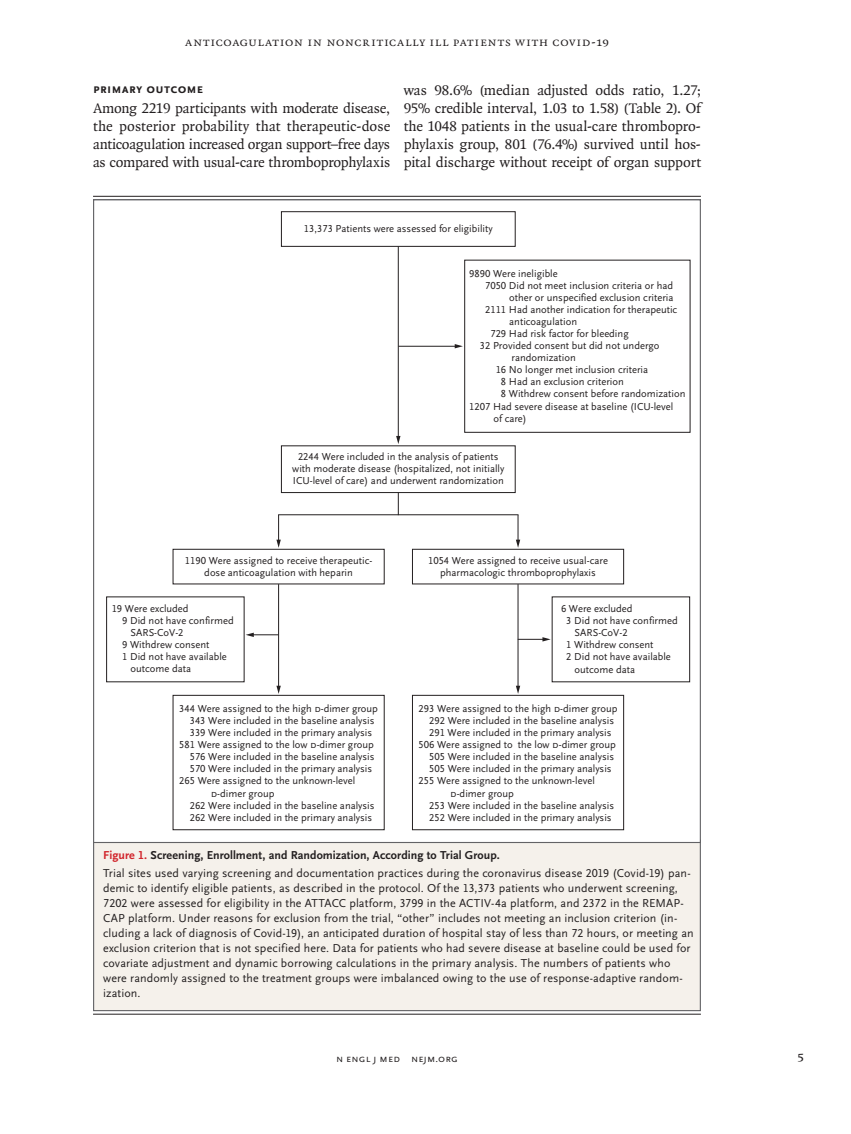
<style>
.page{position:relative;width:851px;height:1134px;background:#fff}
.page>*{position:absolute;margin:0;border:0;box-sizing:border-box;transform-origin:0 0}
.t1{font:15px/18px "OTNEJM Quadraat";letter-spacing:-.01em;color:#231f20;text-align:justify}
.t2{font:14.25px "OTNEJM Quadraat Cap";color:#231f20}
.t3{font:700 13.5px "OTNEJM Scala Sans Small LF Cap";letter-spacing:.02em;color:#231f20}
.t4{font:12.75px "OTNEJM Quadraat Small Cap";letter-spacing:.05em;color:#231f20}
.t5{font:12px/15px "OTNEJM Scala Sans LF";letter-spacing:.01em;color:#231f20}
.t6{font:10.8px "OTNEJM Scala Sans LF Cap";letter-spacing:.01em;color:#231f20}
.t7{font:10.5px/12px "OTNEJM Scala Sans LF";color:#231f20;text-align:center}
.s1{font-family:"OTNEJM Scala Sans LF Small Cap"}
.s2{font-weight:700;color:#d1232a}
.s3{font-weight:700}
</style>
<div class="page">
<hr style="left:93px;top:1014px;width:607px;height:1px;background:#231f20">
<hr style="left:93px;top:196px;width:607px;height:1px;background:#231f20">
<div style="left:94px;top:840px;width:606px;height:171px;background:#f5f1eb"></div>
<svg style="left:95px;top:211px;width:603px;height:630px"></svg>
<div style="left:173px;top:549px;width:211px;height:35px;background:#fff"></div>
<div style="left:173px;top:549px;width:211px;height:35px;border:1px solid #231f20"></div>
<div style="left:412px;top:549px;width:211px;height:35px;background:#fff"></div>
<div style="left:412px;top:549px;width:212px;height:35px;border:1px solid #231f20"></div>
<div style="left:281px;top:446px;width:234px;height:47px;background:#fff"></div>
<div style="left:281px;top:445px;width:234px;height:48px;border:1px solid #231f20"></div>
<div style="left:281px;top:212px;width:234px;height:34px;background:#fff"></div>
<div style="left:281px;top:211px;width:234px;height:36px;border:1px solid #231f20"></div>
<div style="left:464px;top:260px;width:226px;height:172px;background:#fff"></div>
<div style="left:464px;top:260px;width:226px;height:173px;border:1px solid #231f20"></div>
<hr style="left:398px;top:246px;width:1px;height:191px;background:#231f20">
<svg style="left:396px;top:436px;width:4px;height:8px"></svg>
<hr style="left:398px;top:346px;width:58px;height:1px;background:#231f20">
<svg style="left:454px;top:344px;width:9px;height:4px"></svg>
<div style="left:107px;top:597px;width:137px;height:85px;background:#fff"></div>
<div style="left:552px;top:597px;width:137px;height:85px;background:#fff"></div>
<svg style="left:276px;top:515px;width:5px;height:33px"></svg>
<svg style="left:245px;top:633px;width:33px;height:4px"></svg>
<svg style="left:518px;top:637px;width:32px;height:5px"></svg>
<svg style="left:516px;top:515px;width:4px;height:33px"></svg>
<div style="left:412px;top:695px;width:211px;height:135px;background:#fff"></div>
<div style="left:412px;top:695px;width:212px;height:135px;border:1px solid #231f20"></div>
<div style="left:173px;top:695px;width:211px;height:135px;background:#fff"></div>
<div style="left:173px;top:695px;width:211px;height:135px;border:1px solid #231f20"></div>
<hr style="left:278px;top:584px;width:1px;height:103px;background:#231f20">
<svg style="left:276px;top:686px;width:5px;height:8px"></svg>
<hr style="left:517px;top:584px;width:1px;height:103px;background:#231f20">
<svg style="left:516px;top:686px;width:4px;height:8px"></svg>
<hr style="left:278px;top:514px;width:240px;height:1px;background:#231f20">
<svg style="left:398px;top:492px;width:1px;height:22px"></svg>
<p class="t4" style="left:185px;top:35px;width:425px">Anticoagulation in Noncritically Ill Patients with Covid-19</p>
<p class="t3" style="left:93px;top:81px;width:112px">Primary Outcome</p>
<h1 class="t1" style="left:93px;top:99px;width:299px">Among 2219 participants with moderate disease, the posterior probability that therapeutic-dose anticoagulation increased organ support–free days as compared with usual-care thromboprophylaxis</h1>
<p class="t1" style="left:403px;top:81px;width:299px">was 98.6% (median adjusted odds ratio, 1.27; 95% credible interval, 1.03 to 1.58) (Table 2). Of the 1048 patients in the usual-care thrombopro&shy;phylaxis group, 801 (76.4%) survived until hos&shy;pital discharge without receipt of organ support</p>
<p class="t7" style="left:304px;top:223px;width:190px">13,373 Patients were assessed for eligibility</p>
<p class="t7" style="left:469px;top:268px;width:90px">9890 Were ineligible</p>
<p class="t7" style="left:485px;top:280px;width:189px">7050 Did not meet inclusion criteria or had</p>
<p class="t7" style="left:509px;top:292px;width:166px">other or unspecified exclusion criteria</p>
<p class="t7" style="left:485px;top:304px;width:194px">2111 Had another indication for therapeutic</p>
<p class="t7" style="left:509px;top:316px;width:69px">anticoagulation</p>
<p class="t7" style="left:490px;top:328px;width:140px">729 Had risk factor for bleeding</p>
<p class="t7" style="left:480px;top:340px;width:181px">32 Provided consent but did not undergo</p>
<p class="t7" style="left:511px;top:352px;width:66px">randomization</p>
<p class="t7" style="left:495px;top:364px;width:154px">16 No longer met inclusion criteria</p>
<p class="t7" style="left:501px;top:376px;width:124px">8 Had an exclusion criterion</p>
<p class="t7" style="left:501px;top:388px;width:186px">8 Withdrew consent before randomization</p>
<p class="t7" style="left:469px;top:400px;width:205px">1207 Had severe disease at baseline (ICU-level</p>
<p class="t7" style="left:493px;top:412px;width:35px">of care)</p>
<p class="t7" style="left:292px;top:451px;width:213px">2244 Were included in the analysis of patients with moderate disease (hospitalized, not initially<br>ICU-level of care) and underwent randomization</p>
<p class="t7" style="left:185px;top:554px;width:189px">1190 Were assigned to receive therapeutic&shy;dose anticoagulation with heparin</p>
<p class="t7" style="left:428px;top:554px;width:181px">1054 Were assigned to receive usual-care pharmacologic thromboprophylaxis</p>
<p class="t7" style="left:112px;top:603px;width:78px">19 Were excluded</p>
<p class="t7" style="left:122px;top:615px;width:113px">9 Did not have confirmed</p>
<p class="t7" style="left:131px;top:627px;width:54px">SARS-CoV-2</p>
<p class="t7" style="left:122px;top:639px;width:89px">9 Withdrew consent</p>
<p class="t7" style="left:122px;top:651px;width:106px">1 Did not have available</p>
<p class="t7" style="left:131px;top:663px;width:62px">outcome data</p>
<p class="t7" style="left:561px;top:603px;width:73px">6 Were excluded</p>
<p class="t7" style="left:566px;top:615px;width:113px">3 Did not have confirmed</p>
<p class="t7" style="left:574px;top:627px;width:54px">SARS-CoV-2</p>
<p class="t7" style="left:566px;top:639px;width:89px">1 Withdrew consent</p>
<p class="t7" style="left:566px;top:651px;width:106px">2 Did not have available</p>
<p class="t7" style="left:574px;top:663px;width:62px">outcome data</p>
<p class="t7" style="left:179px;top:703px;width:200px">344 Were assigned to the high <span class="s1">D</span>-dimer group</p>
<p class="t7" style="left:190px;top:715px;width:186px">343 Were included in the baseline analysis</p>
<p class="t7" style="left:190px;top:727px;width:184px">339 Were included in the primary analysis</p>
<p class="t7" style="left:179px;top:739px;width:196px">581 Were assigned to the low <span class="s1">D</span>-dimer group</p>
<p class="t7" style="left:190px;top:751px;width:186px">576 Were included in the baseline analysis</p>
<p class="t7" style="left:190px;top:763px;width:184px">570 Were included in the primary analysis</p>
<p class="t7" style="left:179px;top:775px;width:178px">265 Were assigned to the unknown-level</p>
<p class="t7" style="left:211px;top:787px;width:65px"><span class="s1">D</span>-dimer group</p>
<p class="t7" style="left:190px;top:799px;width:186px">262 Were included in the baseline analysis</p>
<p class="t7" style="left:190px;top:811px;width:184px">262 Were included in the primary analysis</p>
<p class="t7" style="left:418px;top:703px;width:200px">293 Were assigned to the high <span class="s1">D</span>-dimer group</p>
<p class="t7" style="left:429px;top:715px;width:186px">292 Were included in the baseline analysis</p>
<p class="t7" style="left:429px;top:727px;width:184px">291 Were included in the primary analysis</p>
<p class="t7" style="left:418px;top:739px;width:199px">506 Were assigned to the low <span class="s1">D</span>-dimer group</p>
<p class="t7" style="left:429px;top:751px;width:186px">505 Were included in the baseline analysis</p>
<p class="t7" style="left:429px;top:763px;width:184px">505 Were included in the primary analysis</p>
<p class="t7" style="left:418px;top:775px;width:178px">255 Were assigned to the unknown-level</p>
<p class="t7" style="left:450px;top:787px;width:65px"><span class="s1">D</span>-dimer group</p>
<p class="t7" style="left:429px;top:799px;width:186px">253 Were included in the baseline analysis</p>
<p class="t7" style="left:429px;top:811px;width:184px">252 Were included in the primary analysis</p>
<p class="t5" style="left:103px;top:846px;width:589px;line-height:18px"><span class="s2">Figure 1.</span> <span class="s3">Screening, Enrollment, and Randomization, According to Trial Group.<br></span>Trial sites used varying screening and documentation practices during the coronavirus disease 2019 (Covid-19) pan-</p>
<p class="t5" style="left:103px;top:880px;width:592px">demic to identify eligible patients, as described in the protocol. Of the 13,373 patients who underwent screening, 7202 were assessed for eligibility in the ATTACC platform, 3799 in the ACTIV-4a platform, and 2372 in the REMAP-CAP platform. Under reasons for exclusion from the trial, “other” includes not meeting an inclusion criterion (in&shy;cluding a lack of diagnosis of Covid-19), an anticipated duration of hospital stay of less than 72 hours, or meeting an exclusion criterion that is not specified here. Data for patients who had severe disease at baseline could be used for covariate adjustment and dynamic borrowing calculations in the primary analysis. The numbers of patients who were randomly assigned to the treatment groups were imbalanced owing to the use of response-adaptive random&shy;ization.</p>
<p class="t6" style="left:336px;top:1053px;width:123px">n engl j med nejm.org</p>
<h2 class="t2" style="left:797px;top:1048px;width:9px">5</h2>
</div>
